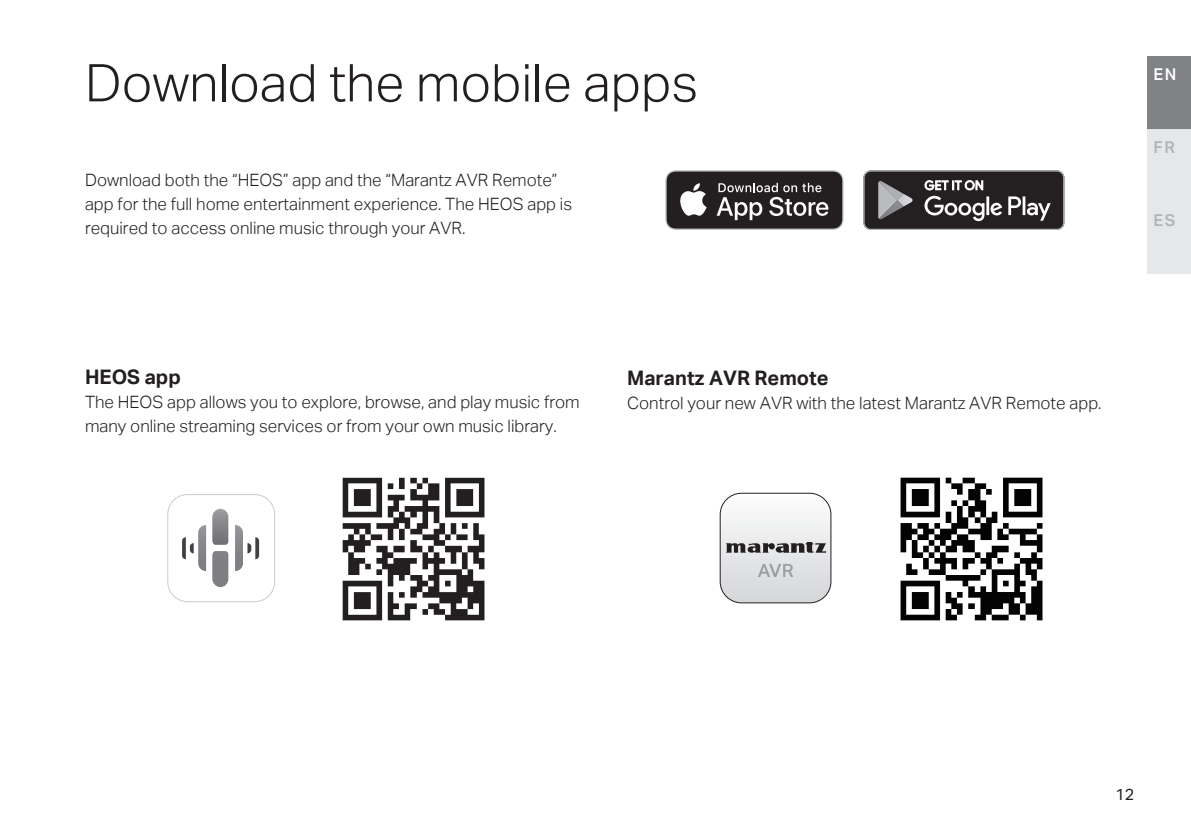
<style>
.page{position:relative;width:1191px;height:840px;background:#fff}
.page>*{position:absolute;margin:0;border:0;box-sizing:border-box;transform-origin:0 0}
.t1{font:300 52px "Aktiv Grotesk";color:#231f20}
.t2{font:700 20px "Aktiv Grotesk";color:#231f20}
.t3{font:300 17px/24px "Aktiv Grotesk";color:#231f20}
.t4{font:500 16.4px "Aktiv Grotesk";color:#b2b3b7}
.t5{font:500 16.4px "Aktiv Grotesk";color:#fff}
.t6{font:16px "Aktiv Grotesk";color:#231f20}
</style>
<div class="page">
<div style="left:1147px;top:56px;width:44px;height:72px;background:#808285"></div>
<div style="left:1147px;top:128px;width:44px;height:73px;background:#e6e7e9"></div>
<div style="left:1147px;top:201px;width:44px;height:73px;background:#e6e7e9"></div>
<img style="left:342px;top:477px;width:143px;height:144px">
<img style="left:900px;top:477px;width:143px;height:144px">
<svg style="left:863px;top:170px;width:201px;height:60px;background:#4b4849"></svg>
<svg style="left:665px;top:170px;width:178px;height:60px;background:#4f4c4d"></svg>
<div style="left:167px;top:493px;width:108px;height:109px;border:1px solid #cfd0d2;border-radius:20px"></div>
<svg style="left:212px;top:508px;width:16px;height:36px"></svg>
<svg style="left:212px;top:551px;width:16px;height:36px"></svg>
<svg style="left:182px;top:525px;width:24px;height:45px"></svg>
<svg style="left:235px;top:525px;width:24px;height:45px"></svg>
<svg style="left:720px;top:494px;width:111px;height:108px"></svg>
<div style="left:720px;top:492px;width:111px;height:110px;border:1px solid #231f20;border-radius:21px"></div>
<h1 class="t1" style="left:85px;top:53px;width:614px">Download the mobile apps</h1>
<p class="t3" style="left:85px;top:168px;width:488px">Download both the “HEOS” app and the “Marantz AVR Remote” app for the full home entertainment experience. The HEOS app is required to access online music through your AVR.</p>
<p class="t2" style="left:85px;top:365px;width:97px">HEOS app</p>
<p class="t3" style="left:85px;top:390px;width:496px">The HEOS app allows you to explore, browse, and play music from many online streaming services or from your own music library.</p>
<p class="t2" style="left:627px;top:366px;width:203px">Marantz AVR Remote</p>
<p class="t3" style="left:627px;top:390px;width:476px">Control your new AVR with the latest Marantz AVR Remote app.</p>
<p class="t5" style="left:1153px;top:65px;width:24px">EN</p>
<p class="t4" style="left:1153px;top:138px;width:23px">FR</p>
<p class="t4" style="left:1153px;top:210px;width:23px">ES</p>
<p class="t6" style="left:1115px;top:785px;width:20px">12</p>
</div>
